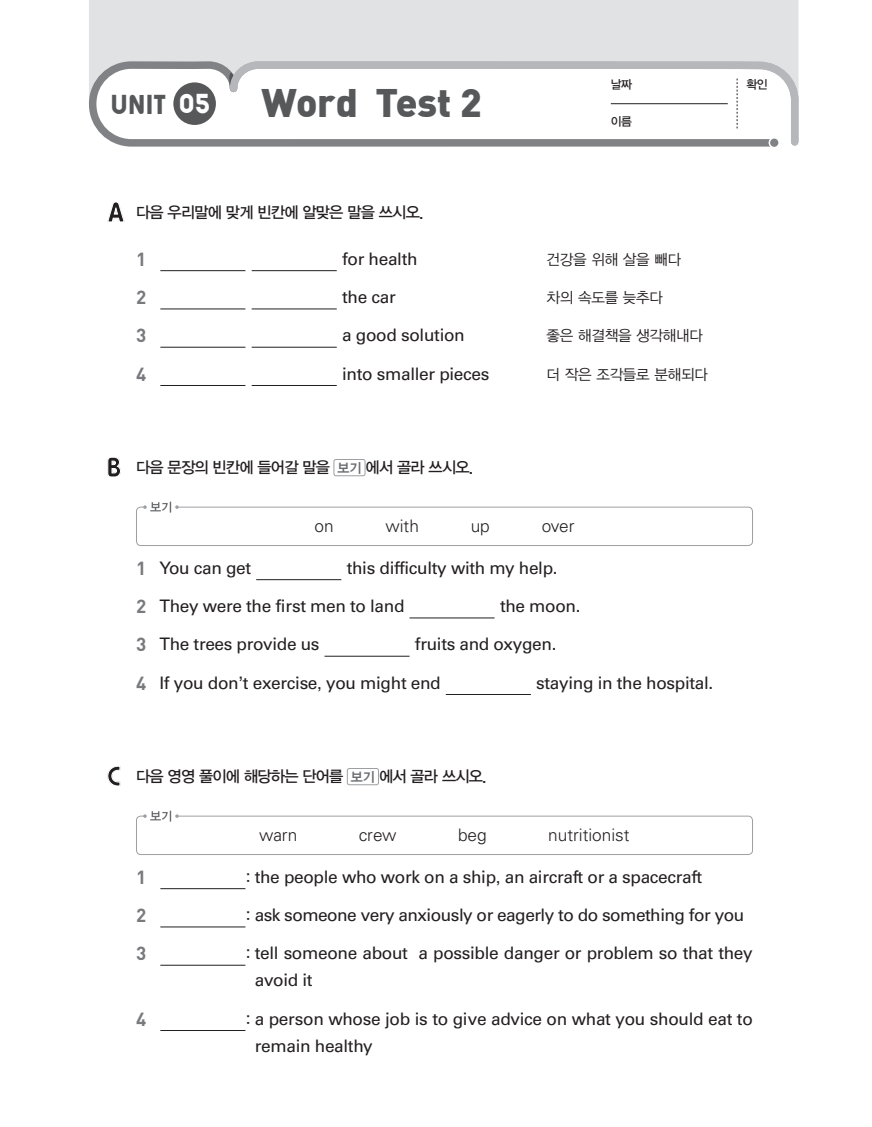
<style>
.page{position:relative;width:872px;height:1127px;background:#fff}
.page>*{position:absolute;margin:0;border:0;box-sizing:border-box;transform-origin:0 0}
.t1{font:39px "Dinbla";letter-spacing:-.005em;color:#57585a}
.t2{font:700 27px "Harry";color:#231f20}
.t3{font:700 26.1px "Harry";letter-spacing:.01em;color:#57585a}
.t4{font:700 18.75px "DIN";color:#787a7d}
.t5{font:17.25px/27px "Univers LT Std";letter-spacing:-.02em;color:#231f20}
.t6{font:300 17.25px "Univers LT Std";color:#231f20}
.t7{font:15.75px "YDVYGO13";letter-spacing:-.05em;color:#231f20}
.t8{font:15px "YDVYGO12";letter-spacing:-.015em;color:#231f20}
.t9{font:12px "YDVYGO13";color:#231f20}
.s1{color:#fff}
.s2{font-family:"YDVYGO145";font-size:13.5px;color:#6c6d70}
.s3{font-family:"DIN";font-weight:700;font-size:18.75px;color:#787a7d}
.s4{font-family:"Helvetica Neue"}
.s5{font-family:"YDVYGO13";font-size:15px}
</style>
<div class="page">
<hr style="left:160px;top:270px;width:85px;height:1px;background:#231f20">
<hr style="left:252px;top:270px;width:85px;height:1px;background:#231f20">
<hr style="left:160px;top:309px;width:85px;height:1px;background:#231f20">
<hr style="left:252px;top:309px;width:85px;height:1px;background:#231f20">
<hr style="left:160px;top:347px;width:85px;height:1px;background:#231f20">
<hr style="left:252px;top:347px;width:85px;height:1px;background:#231f20">
<hr style="left:160px;top:385px;width:85px;height:1px;background:#231f20">
<hr style="left:252px;top:385px;width:85px;height:1px;background:#231f20">
<div style="left:333px;top:459px;width:32px;height:17px;border:1px solid #9d9fa2;border-radius:2px"></div>
<div style="left:136px;top:507px;width:617px;height:39px;border:1px solid #9d9fa2;border-radius:4px"></div>
<svg style="left:143px;top:502px;width:36px;height:10px"></svg>
<hr style="left:256px;top:579px;width:85px;height:1px;background:#231f20">
<hr style="left:409px;top:618px;width:85px;height:1px;background:#231f20">
<hr style="left:324px;top:656px;width:85px;height:1px;background:#231f20">
<hr style="left:446px;top:694px;width:85px;height:1px;background:#231f20">
<div style="left:347px;top:768px;width:32px;height:17px;border:1px solid #9d9fa2;border-radius:2px"></div>
<div style="left:136px;top:816px;width:617px;height:39px;border:1px solid #9d9fa2;border-radius:4px"></div>
<svg style="left:143px;top:810px;width:36px;height:11px"></svg>
<hr style="left:160px;top:888px;width:85px;height:1px;background:#231f20">
<hr style="left:160px;top:927px;width:85px;height:1px;background:#231f20">
<hr style="left:160px;top:965px;width:85px;height:1px;background:#231f20">
<hr style="left:160px;top:1030px;width:85px;height:1px;background:#231f20">
<div style="left:89px;top:0;width:709px;height:58px;background:#e1e2e4"></div>
<svg style="left:89px;top:58px;width:137px;height:89px"></svg>
<svg style="left:226px;top:58px;width:573px;height:89px"></svg>
<div style="left:769px;top:138px;width:10px;height:10px;background:#808285;border-radius:50%"></div>
<div style="left:768px;top:137px;width:12px;height:11px;border:2px solid #fff;border-radius:50%"></div>
<div style="left:173px;top:82px;width:43px;height:43px;background:#57585a;border-radius:50%"></div>
<svg style="left:737px;top:79px;width:1px;height:49px"></svg>
<hr style="left:611px;top:103px;width:117px;height:1px;background:#231f20">
<h3 class="t3" style="left:111px;top:86px;width:101px">UNIT <span class="s1">05</span></h3>
<h1 class="t1" style="left:262px;top:76px;width:222px">Word Test 2</h1>
<p class="t9" style="left:611px;top:78px;width:23px">날짜</p>
<p class="t9" style="left:611px;top:114px;width:23px">이름</p>
<h2 class="t2" style="left:106px;top:194px;width:21px">A</h2>
<p class="t7" style="left:136px;top:203px;width:289px">다음 우리말에 맞게 빈칸에 알맞은 말을 쓰시오.</p>
<p class="t4" style="left:136px;top:247px;width:12px">1</p>
<p class="t5" style="left:342px;top:245px;width:77px">for health</p>
<p class="t8" style="left:546px;top:251px;width:136px">건강을 위해 살을 빼다</p>
<p class="t4" style="left:136px;top:285px;width:12px">2</p>
<p class="t5" style="left:342px;top:284px;width:55px">the car</p>
<p class="t8" style="left:546px;top:289px;width:118px">차의 속도를 늦추다</p>
<p class="t4" style="left:136px;top:323px;width:12px">3</p>
<p class="t5" style="left:342px;top:322px;width:124px">a good solution</p>
<p class="t8" style="left:546px;top:327px;width:158px">좋은 해결책을 생각해내다</p>
<p class="t4" style="left:136px;top:362px;width:12px">4</p>
<p class="t5" style="left:342px;top:360px;width:149px">into smaller pieces</p>
<p class="t8" style="left:546px;top:365px;width:163px">더 작은 조각들로 분해되다</p>
<h2 class="t2" style="left:106px;top:449px;width:17px">B</h2>
<p class="t7" style="left:136px;top:458px;width:339px">다음 문장의 빈칸에 들어갈 말을 <span class="s2">보기</span> 에서 골라 쓰시오.</p>
<p class="t6" style="left:314px;top:515px;width:21px">on</p>
<p class="t6" style="left:385px;top:515px;width:35px">with</p>
<p class="t6" style="left:471px;top:515px;width:21px">up</p>
<p class="t6" style="left:541px;top:515px;width:34px">over</p>
<p class="t5" style="left:136px;top:554px;width:117px"><span class="s3">1</span> You can get</p>
<p class="t5" style="left:347px;top:554px;width:212px">this difficulty with my help.</p>
<p class="t5" style="left:136px;top:593px;width:270px"><span class="s3">2</span> They were the first men to land</p>
<p class="t5" style="left:500px;top:593px;width:82px">the moon.</p>
<p class="t5" style="left:136px;top:631px;width:185px"><span class="s3">3</span> The trees provide us</p>
<p class="t5" style="left:415px;top:631px;width:143px">fruits and oxygen.</p>
<p class="t5" style="left:136px;top:669px;width:306px"><span class="s3">4</span> If you don<span class="s4">’</span>t exercise<span class="s4">,</span> you might end</p>
<p class="t5" style="left:536px;top:669px;width:179px">staying in the hospital.</p>
<h2 class="t2" style="left:106px;top:758px;width:17px">C</h2>
<p class="t7" style="left:136px;top:767px;width:352px">다음 영영 풀이에 해당하는 단어를 <span class="s2">보기</span> 에서 골라 쓰시오.</p>
<p class="t6" style="left:259px;top:824px;width:39px">warn</p>
<p class="t6" style="left:359px;top:824px;width:39px">crew</p>
<p class="t6" style="left:458px;top:824px;width:30px">beg</p>
<p class="t6" style="left:548px;top:824px;width:83px">nutritionist</p>
<p class="t9" style="left:746px;top:78px;width:23px">확인</p>
<p class="t4" style="left:136px;top:865px;width:12px">1</p>
<p class="t5" style="left:246px;top:863px;width:457px"><span class="s5">:</span> the people who work on a ship<span class="s4">,</span> an aircraft or a spacecraft</p>
<p class="t4" style="left:136px;top:903px;width:12px">2</p>
<p class="t5" style="left:246px;top:902px;width:500px"><span class="s5">:</span> ask someone very anxiously or eagerly to do something for you</p>
<p class="t4" style="left:136px;top:941px;width:12px">3</p>
<p class="t5" style="left:255px;top:940px;width:499px;text-indent:-9px"><span class="s5">:</span> tell someone about a possible danger or problem so that they avoid it</p>
<p class="t4" style="left:136px;top:1007px;width:12px">4</p>
<p class="t5" style="left:255px;top:1005px;width:499px;text-indent:-9px"><span class="s5">:</span> a person whose job is to give advice on what you should eat to remain healthy</p>
</div>
